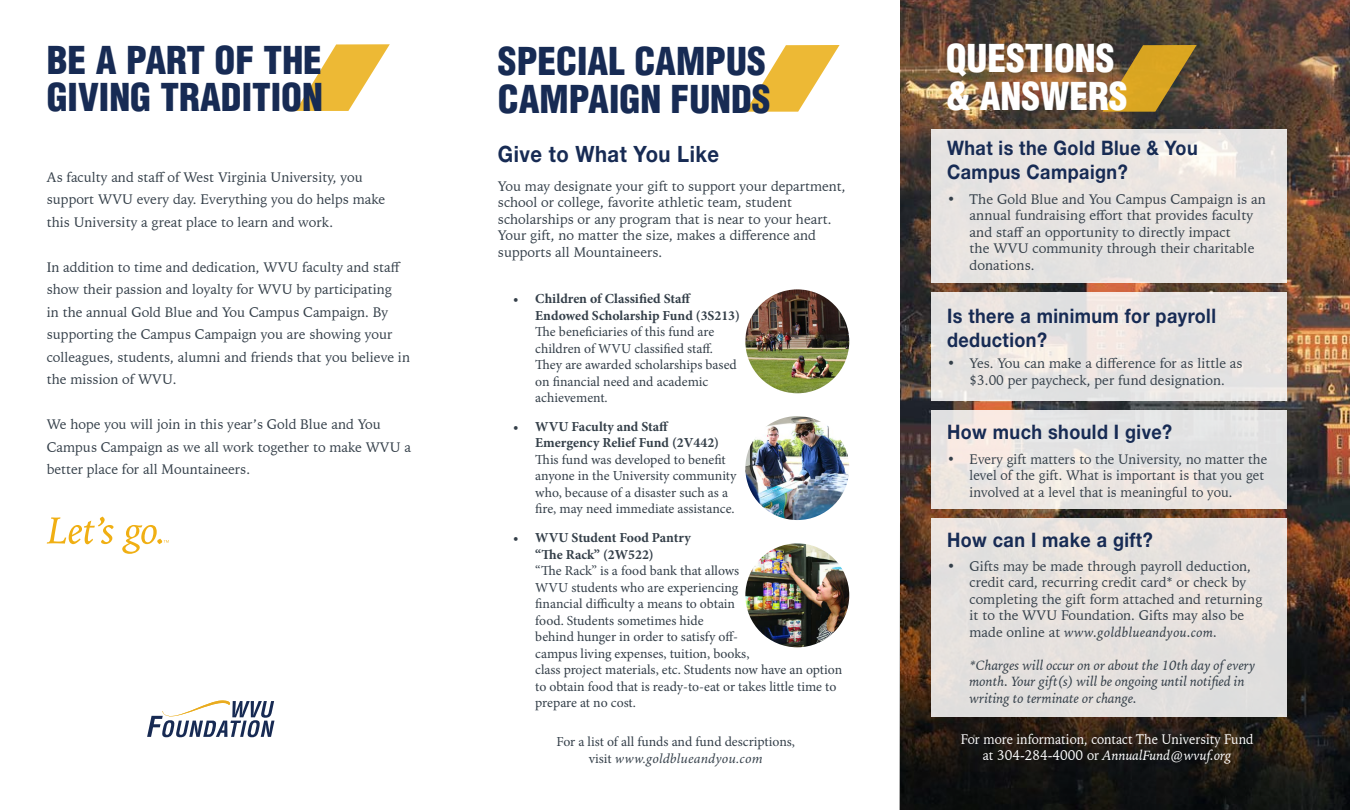
<style>
.page{position:relative;width:1350px;height:810px;background:#fff}
.page>*{position:absolute;margin:0;border:0;box-sizing:border-box;transform-origin:0 0}
.t1{font:900 condensed 37.5px/37.5px "Helvetica";color:#172b54}
.t2{font:900 condensed 37.5px/37.5px "Helvetica";color:#fff}
.t3{font:700 22.5px "Helvetica Neue LT Std";letter-spacing:.025em;color:#172b54;scale:.9 1}
.t4{font:700 20px/24px "Helvetica Neue LT Std";letter-spacing:.025em;color:#172b54;scale:.9 1}
.t5{font:13.75px/16.5px "Iowan Old Style BT Pro";color:#343f49}
.t6{font:13.75px/16.5px "Minion Pro";color:#343f49}
.t7{font:700 13.75px/16.5px "Minion Pro";color:#343f49}
.t8{font:italic 13.75px/16.5px "Iowan Old Style BT Pro";color:#343f49}
.t9{font:13.75px/16.5px "Iowan Old Style BT Pro";color:#fff;text-align:center;scale:.93 1}
.s1{font-style:italic}
</style>
<div class="page">
<img style="left:900px;top:0;width:450px;height:518px">
<svg style="left:899px;top:518px;width:451px;height:292px;background:#271e17"></svg>
<svg style="left:932px;top:292px;width:355px;height:108px;background:#e8e4e2"></svg>
<div style="left:932px;top:129px;width:355px;height:154px;background:#e7e4e1"></div>
<svg style="left:932px;top:410px;width:355px;height:98px;background:#e8e4e2"></svg>
<div style="left:932px;top:519px;width:355px;height:198px;background:#e5e1de"></div>
<svg style="left:1102px;top:45px;width:95px;height:67px;background:#9e7a2b"></svg>
<svg style="left:745px;top:45px;width:95px;height:67px"></svg>
<svg style="left:296px;top:44px;width:94px;height:67px"></svg>
<svg style="left:147px;top:701px;width:127px;height:36px"></svg>
<img style="left:745px;top:289px;width:104px;height:104px;border-radius:52px">
<img style="left:745px;top:416px;width:104px;height:104px;border-radius:52px">
<img style="left:745px;top:543px;width:104px;height:104px;border-radius:52px">
<svg style="left:47px;top:517px;width:67px;height:27px"></svg>
<svg style="left:122px;top:525px;width:47px;height:29px"></svg>
<h1 class="t1" style="left:47px;top:41px;width:278px">BE A PART OF THE<br>GIVING TRADITION</h1>
<p class="t5" style="left:47px;top:165px;width:340px;line-height:22.5px">As faculty and staff of West Virginia University, you support WVU every day. Everything you do helps make this University a great place to learn and work.</p>
<p class="t5" style="left:47px;top:255px;width:365px;line-height:22.5px">In addition to time and dedication, WVU faculty and staff show their passion and loyalty for WVU by participating<br>in the annual Gold Blue and You Campus Campaign. By supporting the Campus Campaign you are showing your colleagues, students, alumni and friends that you believe in the mission of WVU.</p>
<p class="t5" style="left:47px;top:413px;width:366px;line-height:22.5px">We hope you will join in this year’s Gold Blue and You<br>Campus Campaign as we all work together to make WVU a better place for all Mountaineers.</p>
<h1 class="t1" style="left:498px;top:43px;width:274px">SPECIAL CAMPUS<br>CAMPAIGN FUNDS</h1>
<h2 class="t3" style="left:498px;top:140px;width:247px">Give to What You Like</h2>
<p class="t5" style="left:498px;top:177px;width:349px">You may designate your gift to support your department, school or college, favorite athletic team, student scholarships or any program that is near to your heart.<br>Your gift, no matter the size, makes a difference and supports all Mountaineers.</p>
<p class="t7" style="left:535px;top:290px;width:206px;text-indent:-22px">• Children of Classified Staff<br>Endowed Scholarship Fund (3S213)</p>
<p class="t6" style="left:535px;top:323px;width:203px">The beneficiaries of this fund are children of WVU classified staff.<br>They are awarded scholarships based on financial need and academic achievement.</p>
<p class="t7" style="left:535px;top:418px;width:185px;text-indent:-22px">• WVU Faculty and Staff<br>Emergency Relief Fund (2V442)</p>
<p class="t6" style="left:535px;top:451px;width:203px">This fund was developed to benefit anyone in the University community who, because of a disaster such as a fire, may need immediate assistance.</p>
<p class="t7" style="left:535px;top:529px;width:157px;text-indent:-22px">• WVU Student Food Pantry “The Rack” (2W522)</p>
<p class="t6" style="left:535px;top:563px;width:308px">“The Rack” is a food bank that allows<br>WVU students who are experiencing<br>financial difficulty a means to obtain<br>food. Students sometimes hide<br>behind hunger in order to satisfy off-<br>campus living expenses, tuition, books,<br>class project materials, etc. Students now have an option to obtain food that is ready-to-eat or takes little time to prepare at no cost.</p>
<p class="t6" style="left:556px;top:734px;width:240px;text-align:center">For a list of all funds and fund descriptions, visit <span class="s1">www.goldblueandyou.com</span></p>
<h1 class="t2" style="left:946px;top:40px;width:183px">QUESTIONS &amp; ANSWERS</h1>
<h3 class="t4" style="left:947px;top:135px;width:280px">What is the Gold Blue &amp; You<br>Campus Campaign?</h3>
<p class="t5" style="left:970px;top:190px;width:298px;text-indent:-22px">• The Gold Blue and You Campus Campaign is an annual fundraising effort that provides faculty and staff an opportunity to directly impact<br>the WVU community through their charitable donations.</p>
<h3 class="t4" style="left:947px;top:303px;width:300px">Is there a minimum for payroll deduction?</h3>
<p class="t5" style="left:947px;top:355px;width:297px;text-align:center">• Yes. You can make a difference for as little as $3.00 per paycheck, per fund designation.</p>
<h3 class="t4" style="left:947px;top:420px;width:252px">How much should I give?</h3>
<p class="t5" style="left:970px;top:451px;width:299px;text-indent:-23px">• Every gift matters to the University, no matter the level of the gift. What is important is that you get involved at a level that is meaningful to you.</p>
<h3 class="t4" style="left:947px;top:527px;width:230px">How can I make a gift?</h3>
<p class="t5" style="left:970px;top:557px;width:294px;text-indent:-22px">• Gifts may be made through payroll deduction, credit card, recurring credit card* or check by completing the gift form attached and returning it to the WVU Foundation. Gifts may also be made online at <span class="s1">www.goldblueandyou.com.</span></p>
<p class="t8" style="left:970px;top:656px;width:287px">*Charges will occur on or about the 10th day of every month. Your gift(s) will be ongoing until notified in writing to terminate or change.</p>
<p class="t9" style="left:961px;top:730px;width:316px">For more information, contact The University Fund at 304-284-4000 or <span class="s1">AnnualFund@wvuf.org</span></p>
</div>
